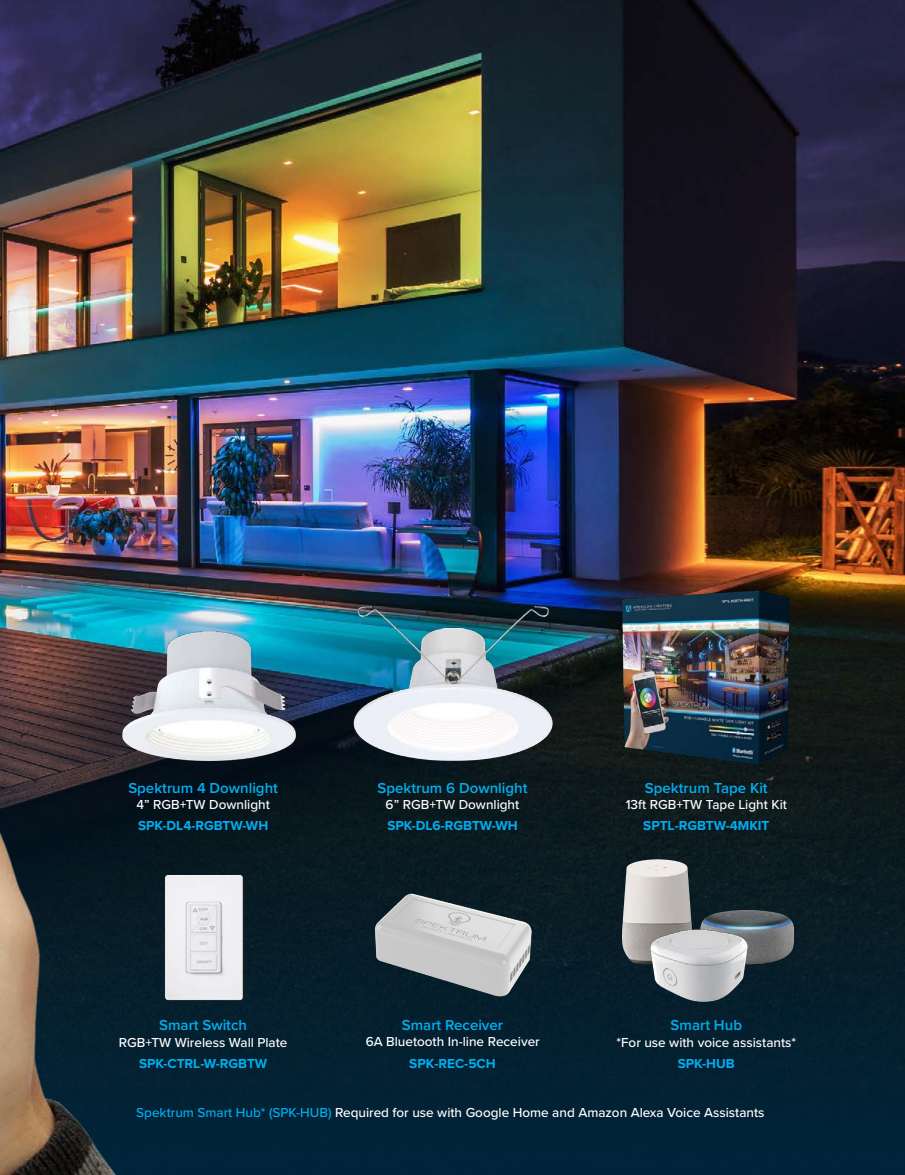
<style>
.page{position:relative;width:905px;height:1175px;background:#fff}
.page>*{position:absolute;margin:0;border:0;box-sizing:border-box;transform-origin:0 0}
.t1{font:600 15px "Proxima Nova";color:#00aeef}
.t2{font:500 13.5px "Proxima Nova";color:#fff}
.t3{font:700 13.5px "Proxima Nova";color:#00aeef}
.s1{color:#00aeef}
</style>
<div class="page">
<img style="left:0;top:0;width:904px;height:600px">
<svg style="left:120px;top:600px;width:784px;height:574px;background:#0a232e"></svg>
<img style="left:0;top:545px;width:120px;height:629px">
<div style="left:164px;top:874px;width:83px;height:130px;background:#071f2c"></div>
<img style="left:162px;top:872px;width:84px;height:130px">
<img style="left:120px;top:628px;width:178px;height:135px">
<img style="left:350px;top:603px;width:205px;height:160px">
<img style="left:622px;top:859px;width:33px;height:67px">
<img style="left:700px;top:910px;width:94px;height:55px">
<img style="left:650px;top:928px;width:98px;height:74px">
<img style="left:620px;top:587px;width:172px;height:181px">
<img style="left:369px;top:889px;width:166px;height:112px">
<p class="t1" style="left:128px;top:776px;width:151px">Spektrum 4 Downlight</p>
<p class="t2" style="left:136px;top:794px;width:135px">4” RGB+TW Downlight</p>
<p class="t3" style="left:138px;top:815px;width:132px">SPK-DL4-RGBTW-WH</p>
<p class="t1" style="left:159px;top:1014px;width:89px">Smart Switch</p>
<p class="t2" style="left:119px;top:1032px;width:170px">RGB+TW Wireless Wall Plate</p>
<p class="t3" style="left:139px;top:1053px;width:130px">SPK-CTRL-W-RGBTW</p>
<p class="t1" style="left:377px;top:776px;width:151px">Spektrum 6 Downlight</p>
<p class="t2" style="left:385px;top:794px;width:135px">6” RGB+TW Downlight</p>
<p class="t3" style="left:387px;top:815px;width:132px">SPK-DL6-RGBTW-WH</p>
<p class="t1" style="left:402px;top:1014px;width:103px">Smart Receiver</p>
<p class="t2" style="left:365px;top:1031px;width:176px">6A Bluetooth In-line Receiver</p>
<p class="t3" style="left:409px;top:1053px;width:88px">SPK-REC-5CH</p>
<p class="t1" style="left:645px;top:776px;width:124px">Spektrum Tape Kit</p>
<p class="t2" style="left:625px;top:794px;width:163px">13ft RGB+TW Tape Light Kit</p>
<p class="t3" style="left:643px;top:815px;width:128px">SPTL-RGBTW-4MKIT</p>
<p class="t1" style="left:670px;top:1014px;width:73px">Smart Hub</p>
<p class="t2" style="left:616px;top:1032px;width:181px">*For use with voice assistants*</p>
<p class="t3" style="left:677px;top:1053px;width:59px">SPK-HUB</p>
<p class="t2" style="left:136px;top:1102px;width:629px"><span class="s1">Spektrum Smart Hub* (SPK-HUB)</span> Required for use with Google Home and Amazon Alexa Voice Assistants</p>
</div>
